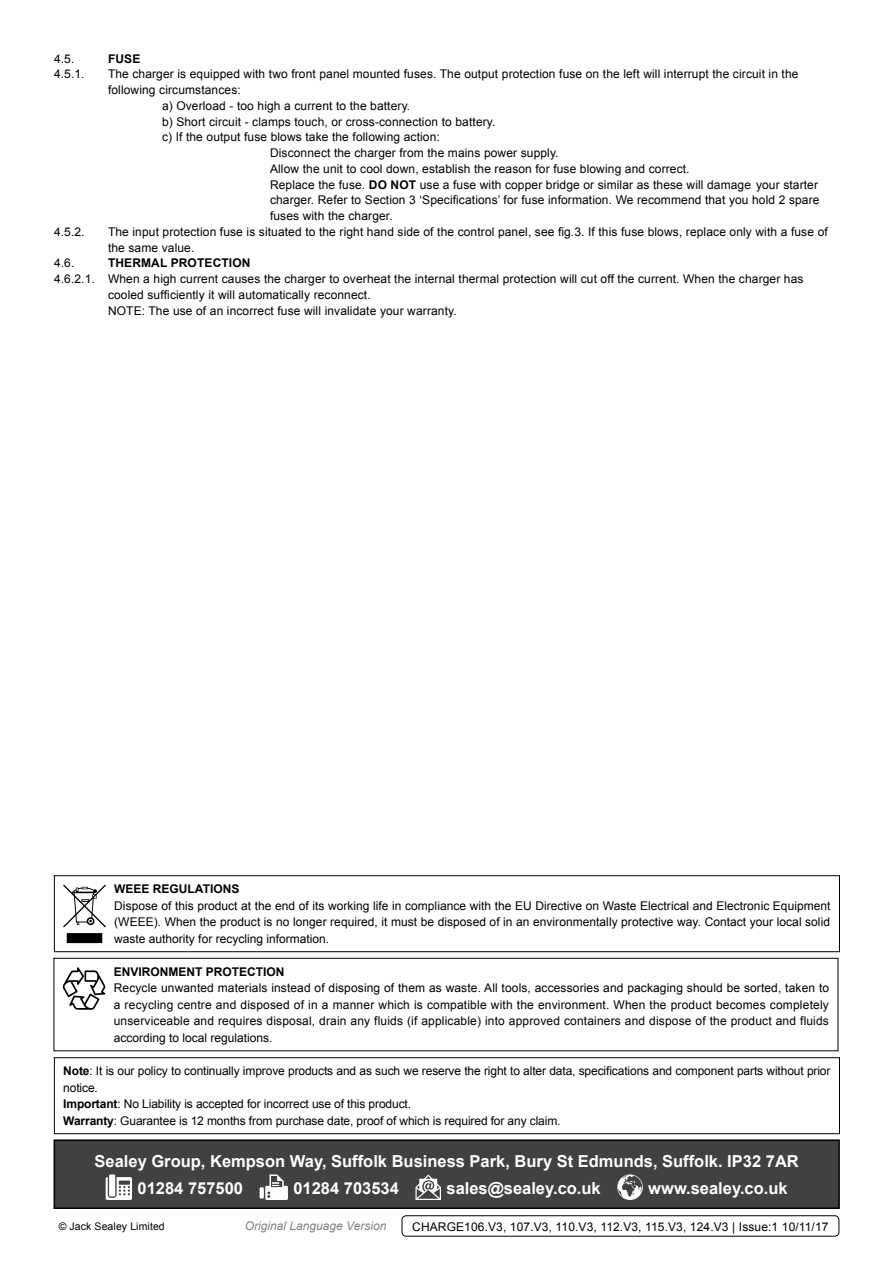
<style>
.page{position:relative;width:893px;height:1263px;background:#fff}
.page>*{position:absolute;margin:0;border:0;box-sizing:border-box;transform-origin:0 0}
.t1{font:700 16.5px/26.7px "Arial";color:#fff}
.t2{font:12px/16.5px "Arial";letter-spacing:.01em;color:#000}
.t3{font:12px/16.5px "Arial";letter-spacing:-.01em;color:#000}
.t4{font:700 12px "Arial";letter-spacing:.01em;color:#000}
.t5{font:italic 12px "Arial";color:#808285}
.t6{font:10.5px "Arial";letter-spacing:.01em;color:#000}
.s1{font-weight:700}
</style>
<div class="page">
<div style="left:54px;top:1140px;width:785px;height:68px;background:#414042"></div>
<svg style="left:106px;top:1177px;width:26px;height:23px"></svg>
<div style="left:109px;top:1174px;width:6px;height:22px;background:#fff"></div>
<svg style="left:260px;top:1187px;width:4px;height:11px"></svg>
<svg style="left:265px;top:1174px;width:23px;height:26px"></svg>
<svg style="left:415px;top:1174px;width:26px;height:26px"></svg>
<svg style="left:617px;top:1174px;width:26px;height:26px"></svg>
<div style="left:54px;top:1139px;width:786px;height:70px;border:2px solid #000"></div>
<div style="left:54px;top:958px;width:784px;height:93px;border:1px solid #000"></div>
<svg style="left:63px;top:967px;width:42px;height:43px"></svg>
<div style="left:54px;top:1057px;width:786px;height:77px;border:1px solid #000"></div>
<div style="left:54px;top:875px;width:786px;height:77px;border:1px solid #000"></div>
<div style="left:68px;top:934px;width:34px;height:8px;background:#000"></div>
<div style="left:67px;top:933px;width:35px;height:10px;border:2px solid #000"></div>
<svg style="left:63px;top:885px;width:43px;height:42px"></svg>
<div style="left:402px;top:1215px;width:437px;height:21px;border:1px solid #000;border-radius:4px"></div>
<p class="t2" style="left:54px;top:50px;width:22px">4.5.</p>
<p class="t4" style="left:108px;top:51px;width:34px">FUSE</p>
<p class="t2" style="left:54px;top:66px;width:32px">4.5.1.</p>
<p class="t2" style="left:108px;top:66px;width:692px">The charger is equipped with two front panel mounted fuses. The output protection fuse on the left will interrupt the circuit in the</p>
<p class="t2" style="left:108px;top:82px;width:134px">following circumstances:</p>
<p class="t2" style="left:162px;top:98px;width:250px">a) Overload - too high a current to the battery.</p>
<p class="t2" style="left:162px;top:113px;width:335px">b) Short circuit - clamps touch, or cross-connection to battery.</p>
<p class="t2" style="left:162px;top:129px;width:279px">c) If the output fuse blows take the following action:</p>
<p class="t2" style="left:270px;top:145px;width:290px">Disconnect the charger from the mains power supply.</p>
<p class="t2" style="left:270px;top:161px;width:421px">Allow the unit to cool down, establish the reason for fuse blowing and correct.</p>
<p class="t2" style="left:270px;top:176px;width:550px">Replace the fuse. <span class="s1">DO NOT</span> use a fuse with copper bridge or similar as these will damage your starter</p>
<p class="t2" style="left:270px;top:192px;width:551px">charger. Refer to Section 3 ‘Specifications’ for fuse information. We recommend that you hold 2 spare</p>
<p class="t2" style="left:270px;top:208px;width:124px">fuses with the charger.</p>
<p class="t2" style="left:54px;top:224px;width:32px">4.5.2.</p>
<p class="t2" style="left:108px;top:224px;width:722px;line-height:15.8px">The input protection fuse is situated to the right hand side of the control panel, see fig.3. If this fuse blows, replace only with a fuse of the same value.</p>
<p class="t2" style="left:54px;top:255px;width:22px">4.6.</p>
<p class="t4" style="left:108px;top:255px;width:144px">THERMAL PROTECTION</p>
<p class="t2" style="left:108px;top:271px;width:697px;line-height:15.8px;text-indent:-54px">4.6.2.1. When a high current causes the charger to overheat the internal thermal protection will cut off the current. When the charger has cooled sufficiently it will automatically reconnect.<br>NOTE: The use of an incorrect fuse will invalidate your warranty.</p>
<p class="t4" style="left:114px;top:881px;width:20px">Weee</p>
<p class="t4" style="left:153px;top:881px;width:18px">Regulations</p>
<p class="t2" style="left:114px;top:897px;width:718px;text-align:justify">Dispose of this product at the end of its working life in compliance with the EU Directive on Waste Electrical and Electronic Equipment (WEEE). When the product is no longer required, it must be disposed of in an environmentally protective way. Contact your local solid waste authority for recycling information.</p>
<p class="t4" style="left:114px;top:964px;width:17px">Environment</p>
<p class="t4" style="left:206px;top:964px;width:17px">Protection</p>
<p class="t2" style="left:114px;top:980px;width:717px;text-align:justify">Recycle unwanted materials instead of disposing of them as waste. All tools, accessories and packaging should be sorted, taken to a recycling centre and disposed of in a manner which is compatible with the environment. When the product becomes completely unserviceable and requires disposal, drain any fluids (if applicable) into approved containers and dispose of the product and fluids according to local regulations.</p>
<p class="t3" style="left:63px;top:1063px;width:769px"><span class="s1">Note</span>: It is our policy to continually improve products and as such we reserve the right to alter data, specifications and component parts without prior notice.<br><span class="s1">Important</span>: No Liability is accepted for incorrect use of this product.<br><span class="s1">Warranty</span>: Guarantee is 12 months from purchase date, proof of which is required for any claim.</p>
<h1 class="t1" style="left:138px;top:1148px;width:663px;text-indent:-43px">Sealey Group, Kempson Way, Suffolk Business Park, Bury St Edmunds, Suffolk. IP32 7AR<br>01284 757500</h1>
<h1 class="t1" style="left:293px;top:1175px;width:107px">01284 703534</h1>
<h1 class="t1" style="left:446px;top:1175px;width:156px">sales@sealey.co.uk</h1>
<h1 class="t1" style="left:648px;top:1175px;width:141px">www.sealey.co.uk</h1>
<p class="t6" style="left:59px;top:1220px;width:108px">© Jack Sealey Limited</p>
<p class="t5" style="left:245px;top:1218px;width:143px">Original Language Version</p>
<p class="t2" style="left:412px;top:1218px;width:418px">CHARGE106.V3, 107.V3, 110.V3, 112.V3, 115.V3, 124.V3 | Issue:1 10/11/17</p>
</div>
